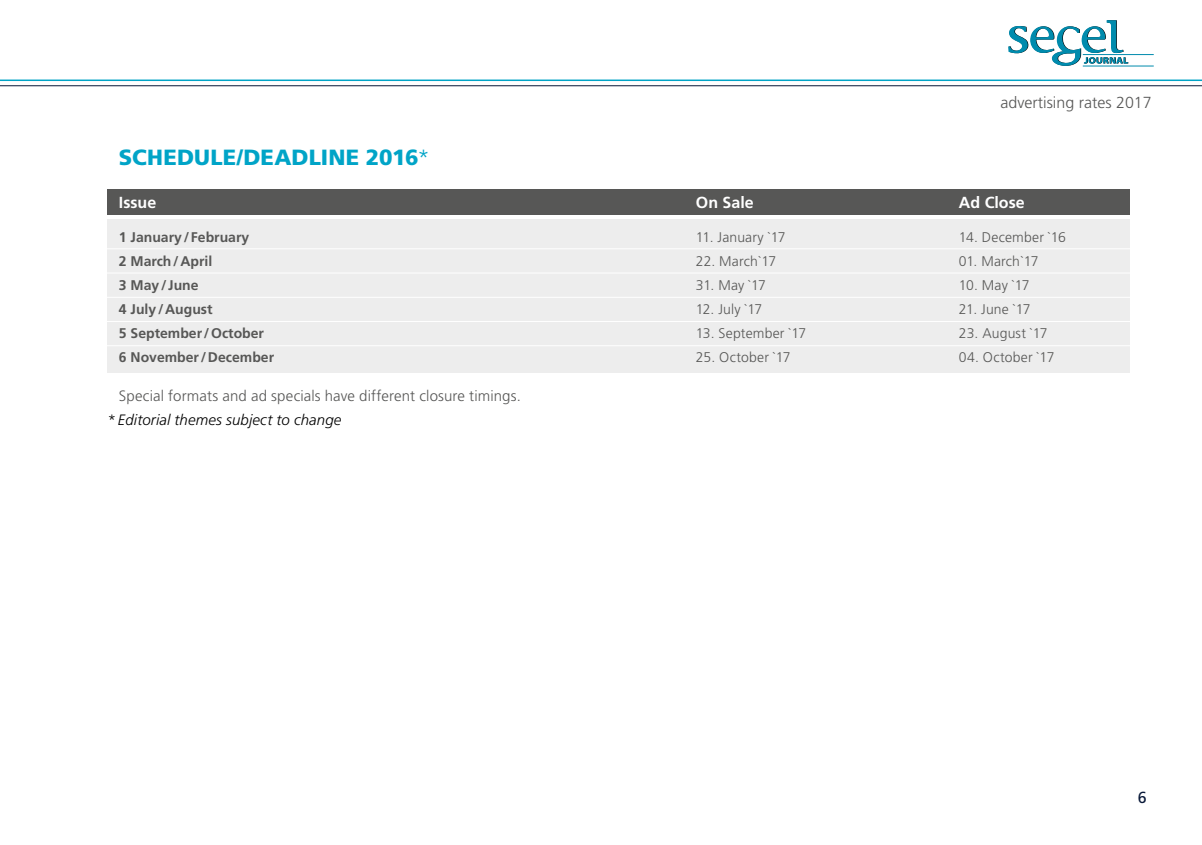
<style>
.page{position:relative;width:1202px;height:845px;background:#fff}
.page>*{position:absolute;margin:0;border:0;box-sizing:border-box;transform-origin:0 0}
.t1{font:900 22px "Frutiger";letter-spacing:.005em;color:#00a4c7}
.t2{font:300 16px "Frutiger";color:#575756}
.t3{font:700 16px "Frutiger";color:#fff}
.t4{font:16px "Frutiger";color:#091939}
.t5{font:300 15px/24.2px "Frutiger";letter-spacing:.01em;color:#575756}
.t6{font:300 14px "Frutiger";letter-spacing:.01em;color:#575756}
.t7{font:700 14px/24px "Frutiger";color:#575756}
.s1{font-weight:300}
.s2{color:#000}
.s3{font-style:italic;color:#000}
</style>
<div class="page">
<hr style="left:0;top:80px;width:1202px;height:1px;background:#00a4c7">
<hr style="left:0;top:85px;width:1202px;height:1px;background:#091939">
<svg style="left:1008px;top:20px;width:120px;height:46px"></svg>
<hr style="left:1083px;top:54px;width:71px;height:1px;background:#008bad">
<hr style="left:1083px;top:66px;width:71px;height:1px;background:#008bad">
<div style="left:108px;top:219px;width:1022px;height:153px;background:#ededed"></div>
<div style="left:108px;top:189px;width:1022px;height:26px;background:#575756"></div>
<hr style="left:78px;top:248px;width:1124px;height:1px;background:#fff">
<hr style="left:87px;top:272px;width:1115px;height:1px;background:#fff">
<hr style="left:87px;top:297px;width:1115px;height:1px;background:#fff">
<hr style="left:78px;top:321px;width:1109px;height:1px;background:#fff">
<hr style="left:78px;top:345px;width:1103px;height:1px;background:#fff">
<h1 class="t1" style="left:119px;top:144px;width:312px">SCHEDULE/DEADLINE 2016<span class="s1">*</span></h1>
<p class="t3" style="left:119px;top:193px;width:39px">Issue</p>
<p class="t7" style="left:119px;top:225px;width:157px">1 January/February<br>2 March/ April<br>3 May/June<br>4 July/ August<br>5 September/ October<br>6 November/ December</p>
<p class="t5" style="left:108px;top:383px;width:415px;text-indent:11px">Special formats and ad specials have different closure timings. <span class="s2">*</span><span class="s3">Editorial themes subject to change</span></p>
<p class="t3" style="left:696px;top:193px;width:59px">On Sale</p>
<p class="t6" style="left:696px;top:229px;width:91px">11. January `17</p>
<p class="t6" style="left:696px;top:253px;width:82px">22. March`17</p>
<p class="t6" style="left:696px;top:277px;width:72px">31. May `17</p>
<p class="t6" style="left:696px;top:301px;width:68px">12. July `17</p>
<p class="t6" style="left:696px;top:325px;width:112px">13. September `17</p>
<p class="t6" style="left:696px;top:349px;width:96px">25. October `17</p>
<p class="t2" style="left:1000px;top:93px;width:153px">advertising rates 2017</p>
<p class="t3" style="left:959px;top:193px;width:67px">Ad Close</p>
<p class="t6" style="left:959px;top:229px;width:109px">14. December `16</p>
<p class="t6" style="left:959px;top:253px;width:81px">01. March`17</p>
<p class="t6" style="left:959px;top:277px;width:72px">10. May `17</p>
<p class="t6" style="left:959px;top:301px;width:73px">21. June `17</p>
<p class="t6" style="left:959px;top:325px;width:90px">23. August `17</p>
<p class="t6" style="left:959px;top:349px;width:97px">04. October `17</p>
<p class="t4" style="left:1138px;top:787px;width:10px">6</p>
</div>
